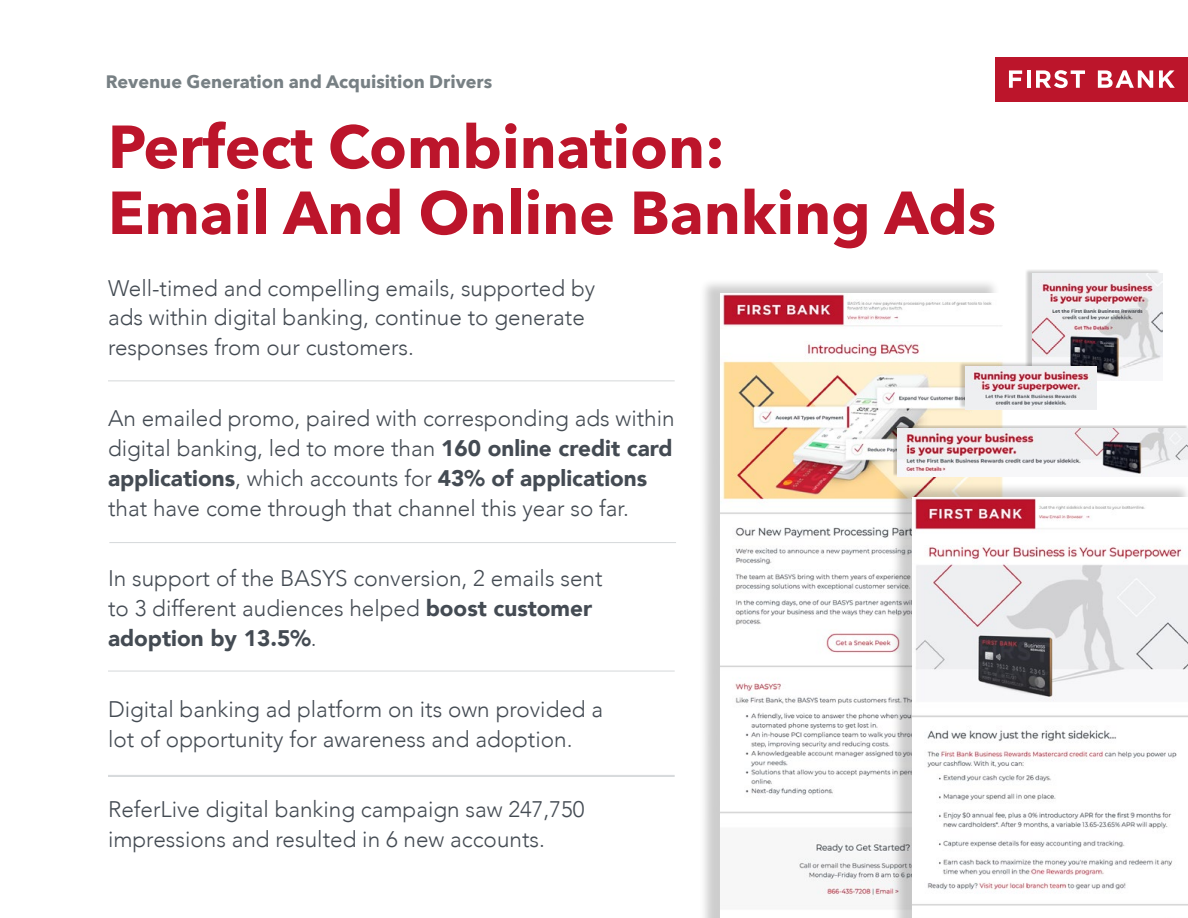
<style>
.page{position:relative;width:1188px;height:918px;background:#fff}
.page>*{position:absolute;margin:0;border:0;box-sizing:border-box;transform-origin:0 0}
.t1{font:700 60px/66px "Avenir Next";color:#bc152b}
.t2{font:300 22.5px/30px "Avenir";color:#444b53}
.t3{font:700 18px "Avenir Next";color:#778084}
.s1{font-weight:900}
</style>
<div class="page">
<div style="left:996px;top:57px;width:192px;height:44px;background:#bc152b"></div>
<svg style="left:1009px;top:70px;width:13px;height:18px"></svg>
<hr style="left:1027px;top:70px;width:3px;height:18px;background:#fff">
<svg style="left:1036px;top:70px;width:49px;height:18px"></svg>
<svg style="left:1098px;top:70px;width:55px;height:18px"></svg>
<svg style="left:1159px;top:70px;width:16px;height:18px"></svg>
<hr style="left:108px;top:776px;width:567px;height:1px;background:#d5d8da">
<hr style="left:108px;top:381px;width:567px;height:1px;background:#d5d8da">
<hr style="left:109px;top:542px;width:567px;height:1px;background:#d5d8da">
<hr style="left:108px;top:671px;width:567px;height:1px;background:#d5d8da">
<hr style="left:108px;top:775px;width:567px;height:1px;background:#d5d8da">
<div style="left:699px;top:278px;width:302px;height:640px;background:#000;opacity:.2"></div>
<img style="left:721px;top:294px;width:285px;height:624px">
<div style="left:890px;top:482px;width:298px;height:436px;background:#000;opacity:.2"></div>
<img style="left:912px;top:498px;width:276px;height:420px">
<div style="left:1025px;top:269px;width:136px;height:112px;background:#000;opacity:.2"></div>
<img style="left:1032px;top:274px;width:131px;height:107px">
<div style="left:893px;top:425px;width:295px;height:51px;background:#000;opacity:.2"></div>
<img style="left:898px;top:428px;width:290px;height:48px">
<div style="left:959px;top:361px;width:135px;height:48px;background:#000;opacity:.2"></div>
<img style="left:966px;top:366px;width:130px;height:43px">
<p class="t3" style="left:106px;top:66px;width:388px">Revenue Generation and Acquisition Drivers</p>
<h1 class="t1" style="left:108px;top:113px;width:890px">Perfect Combination:<br>Email And Online Banking Ads</h1>
<p class="t2" style="left:108px;top:273px;width:489px">Well-timed and compelling emails, supported by ads within digital banking, continue to generate responses from our customers.</p>
<p class="t2" style="left:108px;top:403px;width:568px">An emailed promo, paired with corresponding ads within digital banking, led to more than <span class="s1">160 online credit card applications</span>, which accounts for <span class="s1">43% of applications </span>that have come through that channel this year so far.</p>
<p class="t2" style="left:108px;top:564px;width:496px">In support of the BASYS conversion, 2 emails sent to 3 different audiences helped <span class="s1">boost customer adoption by 13.5%</span>.</p>
<p class="t2" style="left:108px;top:694px;width:497px">Digital banking ad platform on its own provided a lot of opportunity for awareness and adoption.</p>
<p class="t2" style="left:108px;top:795px;width:478px">ReferLive digital banking campaign saw 247,750 impressions and resulted in 6 new accounts.</p>
</div>
